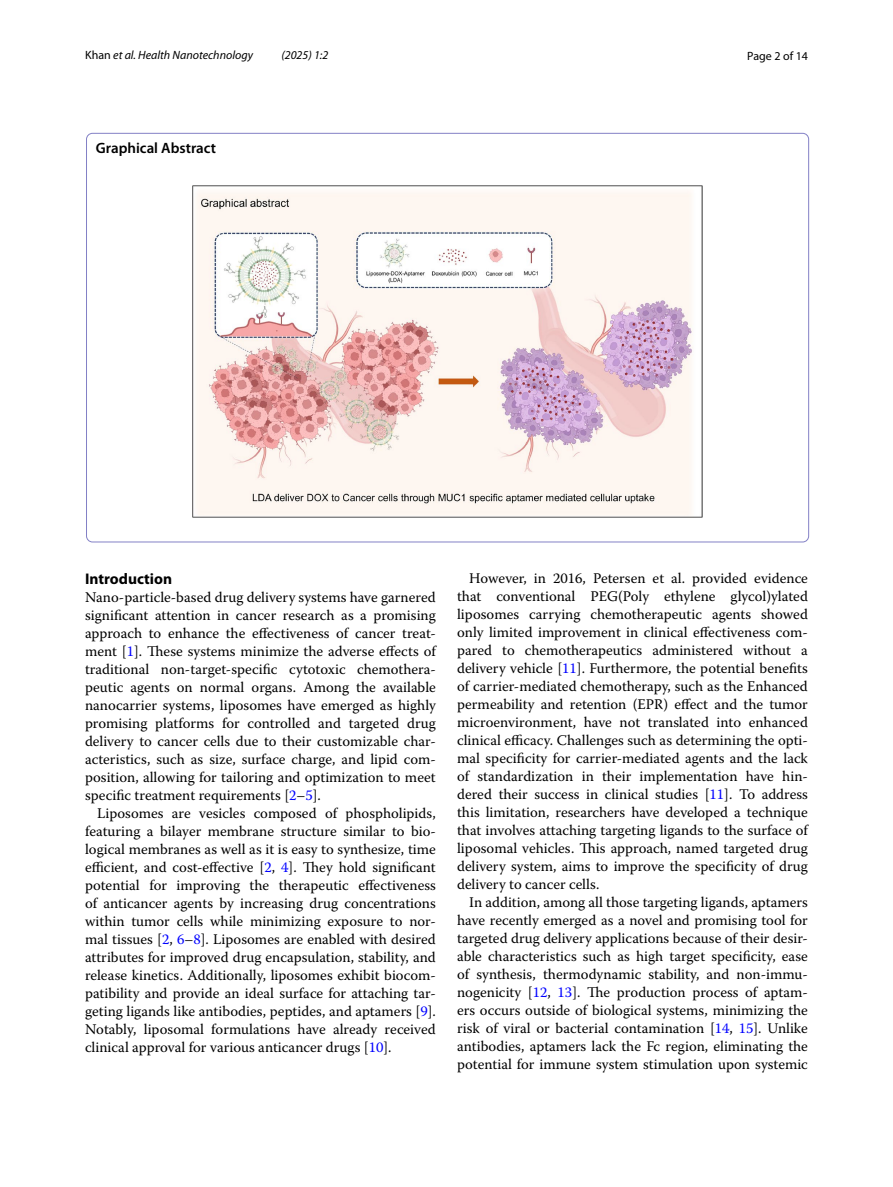
<style>
.page{position:relative;width:893px;height:1187px;background:#fff}
.page>*{position:absolute;margin:0;border:0;box-sizing:border-box;transform-origin:0 0}
.t1{font:700 15.45px "Myriad Pro";color:#000}
.t2{font:600 15px "Myriad Pro";color:#000}
.t3{font:14.7px/18px "Warnock Pro";color:#000;text-align:justify}
.t4{font:italic 12px "Myriad Pro";color:#000}
.t5{font:12px "Myriad Pro";color:#000}
.s1{font-style:normal}
.s2{color:#00f}
</style>
<div class="page">
<img style="left:192px;top:185px;width:511px;height:332px">
<p class="t4" style="left:85px;top:48px;width:169px"><span class="s1">Khan</span> et al. Health Nanotechnology</p>
<p class="t4" style="left:281px;top:48px;width:48px">(2025) 1:2</p>
<p class="t5" style="left:747px;top:48px;width:62px">Page 2 of 14</p>
<p class="t2" style="left:96px;top:138px;width:122px">Graphical Abstract</p>
<p class="t1" style="left:85px;top:568px;width:89px">Introduction</p>
<p class="t3" style="left:85px;top:588px;width:352px">Nano-particle-based drug delivery systems have garnered significant attention in cancer research as a promising approach to enhance the effectiveness of cancer treat&shy;ment [<span class="s2">1</span>]. These systems minimize the adverse effects of traditional non-target-specific cytotoxic chemothera&shy;peutic agents on normal organs. Among the available nanocarrier systems, liposomes have emerged as highly promising platforms for controlled and targeted drug delivery to cancer cells due to their customizable char&shy;acteristics, such as size, surface charge, and lipid com&shy;position, allowing for tailoring and optimization to meet specific treatment requirements [<span class="s2">2</span>–<span class="s2">5</span>].</p>
<p class="t3" style="left:85px;top:804px;width:352px;text-indent:12px">Liposomes are vesicles composed of phospholipids, featuring a bilayer membrane structure similar to bio&shy;logical membranes as well as it is easy to synthesize, time efficient, and cost-effective [<span class="s2">2</span>, <span class="s2">4</span>]. They hold significant potential for improving the therapeutic effectiveness of anticancer agents by increasing drug concentrations within tumor cells while minimizing exposure to nor&shy;mal tissues [<span class="s2">2</span>, <span class="s2">6</span>–<span class="s2">8</span>]. Liposomes are enabled with desired attributes for improved drug encapsulation, stability, and release kinetics. Additionally, liposomes exhibit biocom&shy;patibility and provide an ideal surface for attaching tar&shy;geting ligands like antibodies, peptides, and aptamers [<span class="s2">9</span>].<br>Notably, liposomal formulations have already received clinical approval for various anticancer drugs [<span class="s2">10</span>].</p>
<p class="t3" style="left:457px;top:569px;width:352px;text-indent:12px">However, in 2016, Petersen et al. provided evidence that conventional PEG(Poly ethylene glycol)ylated liposomes carrying chemotherapeutic agents showed only limited improvement in clinical effectiveness com&shy;pared to chemotherapeutics administered without a delivery vehicle [<span class="s2">11</span>]. Furthermore, the potential benefits of carrier-mediated chemotherapy, such as the Enhanced permeability and retention (EPR) effect and the tumor microenvironment, have not translated into enhanced clinical efficacy. Challenges such as determining the opti&shy;mal specificity for carrier-mediated agents and the lack of standardization in their implementation have hin&shy;dered their success in clinical studies [<span class="s2">11</span>]. To address this limitation, researchers have developed a technique that involves attaching targeting ligands to the surface of liposomal vehicles. This approach, named targeted drug delivery system, aims to improve the specificity of drug delivery to cancer cells.</p>
<p class="t3" style="left:457px;top:893px;width:352px;text-indent:12px">In addition, among all those targeting ligands, aptamers have recently emerged as a novel and promising tool for targeted drug delivery applications because of their desir&shy;able characteristics such as high target specificity, ease of synthesis, thermodynamic stability, and non-immu&shy;nogenicity [<span class="s2">12</span>, <span class="s2">13</span>]. The production process of aptam&shy;ers occurs outside of biological systems, minimizing the risk of viral or bacterial contamination [<span class="s2">14</span>, <span class="s2">15</span>]. Unlike antibodies, aptamers lack the Fc region, eliminating the potential for immune system stimulation upon systemic</p>
</div>
